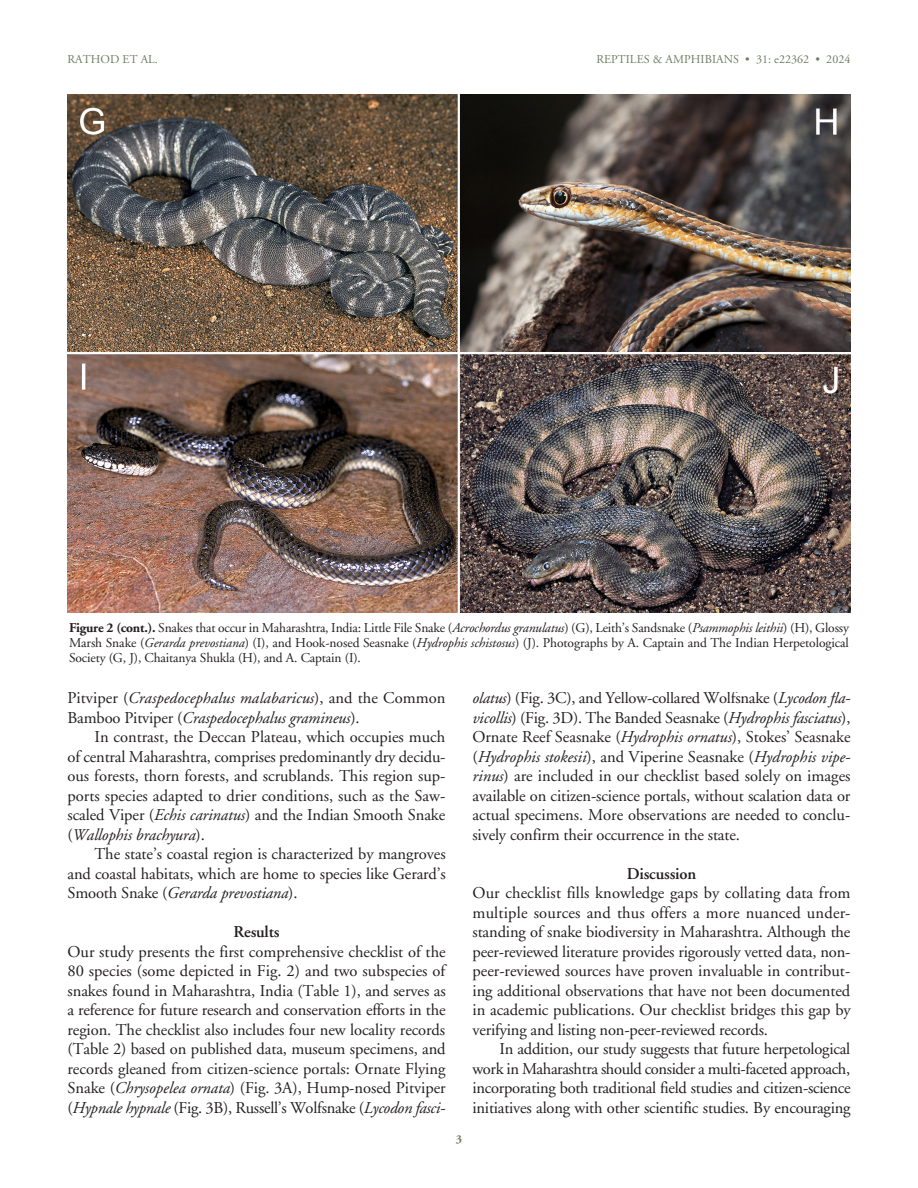
<style>
.page{position:relative;width:918px;height:1188px;background:#fff}
.page>*{position:absolute;margin:0;border:0;box-sizing:border-box;transform-origin:0 0}
.TEXT__1st_P{font:16.5px/19.5px "Adobe Garamond";letter-spacing:-.01em;color:#231f20;text-align:justify}
.TEXT{font:16.5px/19.5px "Adobe Garamond";letter-spacing:-.01em;color:#231f20;text-align:justify}
.TEXT-2{font:italic 16.5px/19.5px "Adobe Garamond";color:#231f20}
.SUBhead{font:600 16.5px "Adobe Garamond";letter-spacing:-.01em;color:#231f20}
.Figure_Caption{font:13.5px/15px "Adobe Garamond";letter-spacing:-.01em;color:#231f20;text-align:justify}
.t1{font:12px "Adobe Garamond";letter-spacing:.005em;color:#717a60}
.t2{font:700 12px "Adobe Garamond";color:#717a60}
.s1{font-weight:700}
.s2{font-style:italic}
.s3{font-style:normal}
</style>
<div class="page">
<img style="left:68px;top:95px;width:782px;height:518px">
<p class="t1" style="left:68px;top:53px;width:92px">RATHOD ET AL.</p>
<p class="t1" style="left:596px;top:53px;width:256px">REPTILES &amp; AMPHIBIANS • 31: e22362 • 2024</p>
<p class="Figure_Caption" style="left:69px;top:620px;width:781px"><span class="s1">Figure 2 (cont.).</span> Snakes that occur in Maharashtra, India: Little File Snake (<span class="s2">Acrochordus granulatus</span>) (G), Leith’s Sandsnake (<span class="s2">Psammophis leithii</span>) (H), Glossy Marsh Snake (<span class="s2">Gerarda prevostiana</span>) (I), and Hook-nosed Seasnake (<span class="s2">Hydrophis schistosus</span>) (J). Photographs by A. Captain and The Indian Herpetological Society (G, J), Chaitanya Shukla (H), and A. Captain (I).</p>
<p class="TEXT-2" style="left:68px;top:689px;width:380px"><span class="s3">Pitviper (</span>Craspedocephalus malabaricus<span class="s3">), and the Common<br>Bamboo Pitviper (</span>Craspedocephalus gramineus<span class="s3">).</span></p>
<p class="TEXT" style="left:68px;top:728px;width:380px;text-indent:27px">In contrast, the Deccan Plateau, which occupies much of central Maharashtra, comprises predominantly dry decidu&shy;ous forests, thorn forests, and scrublands. This region sup&shy;ports species adapted to drier conditions, such as the Saw&shy;scaled Viper (<span class="s2">Echis carinatus</span>) and the Indian Smooth Snake (<span class="s2">Wallophis brachyura</span>).</p>
<p class="TEXT" style="left:68px;top:845px;width:380px;text-indent:27px">The state’s coastal region is characterized by mangroves and coastal habitats, which are home to species like Gerard’s Smooth Snake (<span class="s2">Gerarda prevostiana</span>).</p>
<p class="SUBhead" style="left:233px;top:923px;width:48px">Results</p>
<p class="TEXT__1st_P" style="left:68px;top:942px;width:380px">Our study presents the first comprehensive checklist of the 80 species (some depicted in Fig. 2) and two subspecies of snakes found in Maharashtra, India (Table 1), and serves as a reference for future research and conservation efforts in the region. The checklist also includes four new locality records (Table 2) based on published data, museum specimens, and records gleaned from citizen-science portals: Ornate Flying Snake (<span class="s2">Chrysopelea ornata</span>) (Fig. 3A), Hump-nosed Pitviper (<span class="s2">Hypnale hypnale</span> (Fig. 3B), Russell’s Wolfsnake (<span class="s2">Lycodon fasci-</span></p>
<p class="t2" style="left:456px;top:1132px;width:8px">3</p>
<p class="TEXT__1st_P" style="left:472px;top:689px;width:380px"><span class="s2">olatus</span>) (Fig. 3C), and Yellow-collared Wolfsnake (<span class="s2">Lycodon fla&shy;vicollis</span>) (Fig. 3D). The Banded Seasnake (<span class="s2">Hydrophis fasciatus</span>), Ornate Reef Seasnake (<span class="s2">Hydrophis ornatus</span>), Stokes’ Seasnake (<span class="s2">Hydrophis stokesii</span>), and Viperine Seasnake (<span class="s2">Hydrophis vipe&shy;rinus</span>) are included in our checklist based solely on images available on citizen-science portals, without scalation data or actual specimens. More observations are needed to conclu&shy;sively confirm their occurrence in the state.</p>
<p class="SUBhead" style="left:627px;top:864px;width:71px">Discussion</p>
<p class="TEXT__1st_P" style="left:472px;top:884px;width:380px">Our checklist fills knowledge gaps by collating data from multiple sources and thus offers a more nuanced under&shy;standing of snake biodiversity in Maharashtra. Although the peer-reviewed literature provides rigorously vetted data, non&shy;peer-reviewed sources have proven invaluable in contribut&shy;ing additional observations that have not been documented in academic publications. Our checklist bridges this gap by verifying and listing non-peer-reviewed records.</p>
<p class="TEXT" style="left:472px;top:1040px;width:380px;text-indent:27px">In addition, our study suggests that future herpetological work in Maharashtra should consider a multi-faceted approach, incorporating both traditional field studies and citizen-science initiatives along with other scientific studies. By encouraging</p>
</div>
